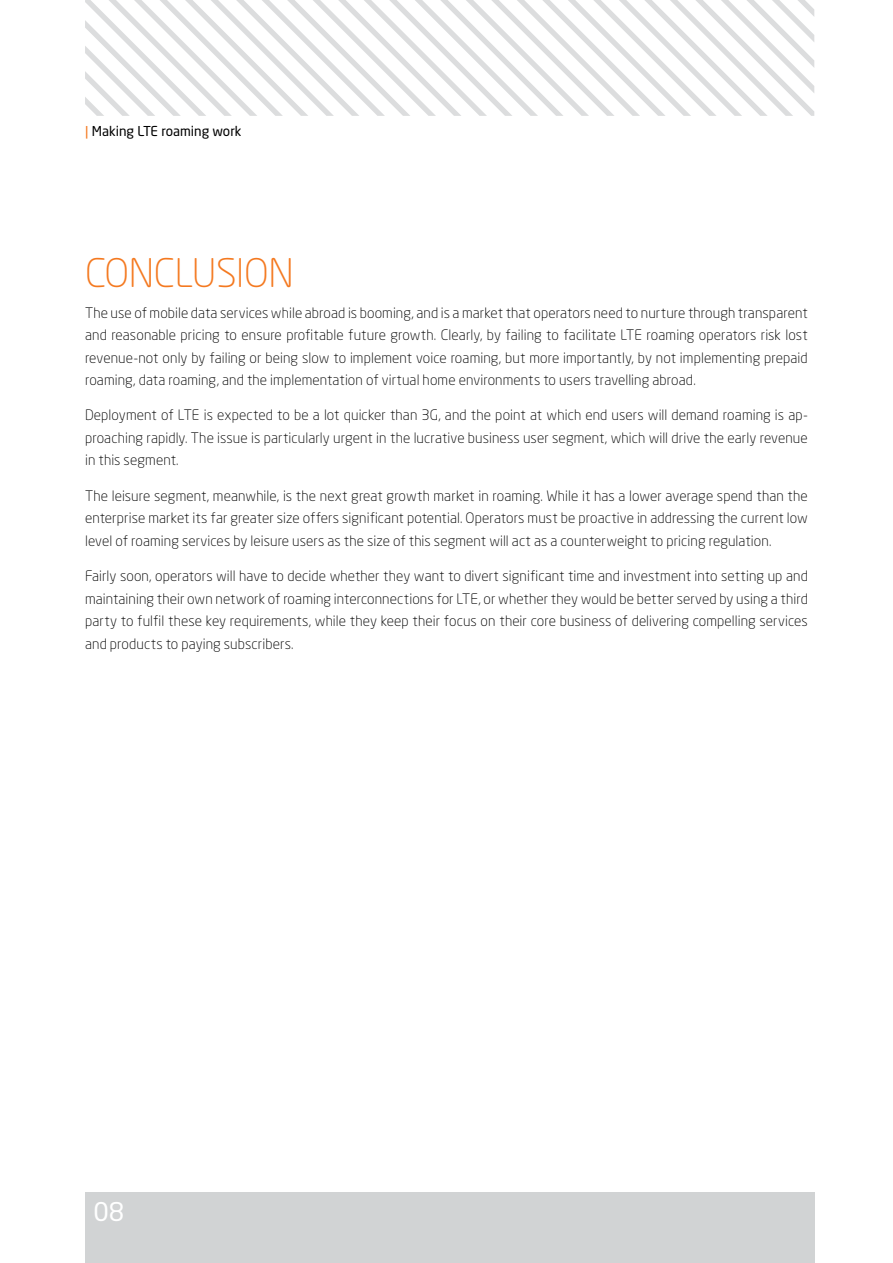
<style>
.page{position:relative;width:893px;height:1263px;background:#fff}
.page>*{position:absolute;margin:0;border:0;box-sizing:border-box;transform-origin:0 0}
.t1{font:300 39px "Neo Sans";letter-spacing:-.015em;color:#f47920}
.t2{font:25.5px "Neo Sans";color:#fff}
.t3{font:300 14.25px/22.5px "Neo Sans";letter-spacing:.005em;color:#000;text-align:justify}
.t4{font:13.5px "Neo Sans";color:#000}
.s1{color:#f47920}
</style>
<div class="page">
<svg style="left:85px;top:0;width:729px;height:116px"></svg>
<div style="left:85px;top:1193px;width:729px;height:70px;background:#d1d3d4"></div>
<p class="t4" style="left:85px;top:122px;width:158px"><span class="s1">|</span> Making LTE roaming work</p>
<h1 class="t1" style="left:85px;top:249px;width:210px">CONCLUSION</h1>
<p class="t3" style="left:85px;top:301px;width:724px">The use of mobile data services while abroad is booming, and is a market that operators need to nurture through transparent and reasonable pricing to ensure profitable future growth. Clearly, by failing to facilitate LTE roaming operators risk lost revenue-not only by failing or being slow to implement voice roaming, but more importantly, by not implementing prepaid roaming, data roaming, and the implementation of virtual home environments to users travelling abroad.</p>
<p class="t3" style="left:85px;top:404px;width:724px">Deployment of LTE is expected to be a lot quicker than 3G, and the point at which end users will demand roaming is ap&shy;proaching rapidly. The issue is particularly urgent in the lucrative business user segment, which will drive the early revenue in this segment.</p>
<p class="t3" style="left:85px;top:484px;width:724px">The leisure segment, meanwhile, is the next great growth market in roaming. While it has a lower average spend than the enterprise market its far greater size offers significant potential. Operators must be proactive in addressing the current low level of roaming services by leisure users as the size of this segment will act as a counterweight to pricing regulation.</p>
<p class="t3" style="left:85px;top:564px;width:724px">Fairly soon, operators will have to decide whether they want to divert significant time and investment into setting up and maintaining their own network of roaming interconnections for LTE, or whether they would be better served by using a third party to fulfil these key requirements, while they keep their focus on their core business of delivering compelling services and products to paying subscribers.</p>
<h2 class="t2" style="left:94px;top:1196px;width:32px">08</h2>
</div>
